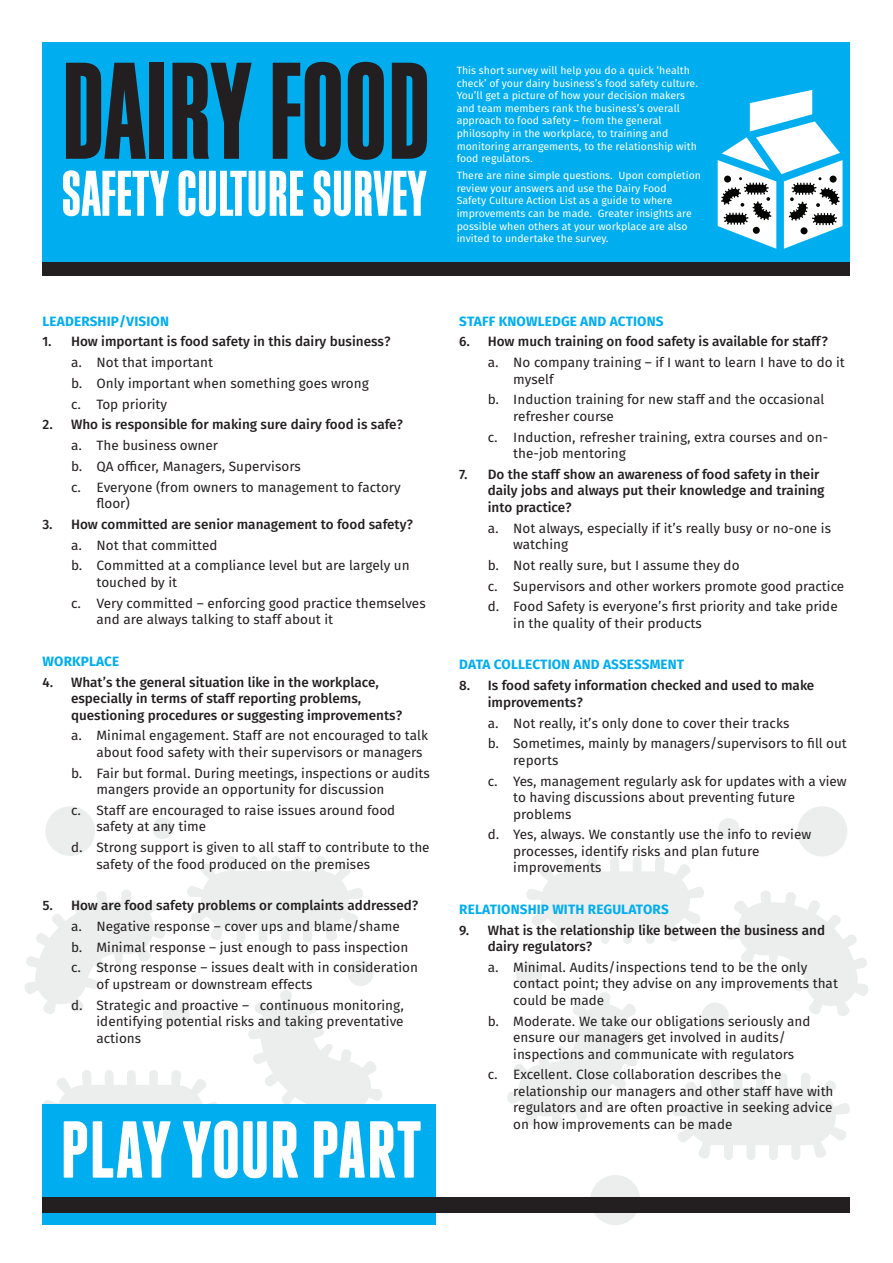
<style>
.page{position:relative;width:893px;height:1263px;background:#fff}
.page>*{position:absolute;margin:0;border:0;box-sizing:border-box;transform-origin:0 0}
.t1{font:144px "Block Gothic RR Bold Extra Cond";color:#231f20}
.t2{font:67.5px "Block Gothic RR Bold Extra Cond";color:#fff}
.t3{font:13.5px/16.5px "Fira Sans OT";color:#231f20}
.t4{font:13.5px/16.5px "Fira Sans OT Medium";color:#231f20}
.t5{font:700 13.5px "Fira Sans OT";letter-spacing:.01em;color:#00aeef}
.t6{font:10.5px/12.6px "Fira Sans OT";color:#fff}
</style>
<div class="page">
<svg style="left:527px;top:856px;width:177px;height:88px"></svg>
<svg style="left:672px;top:1073px;width:178px;height:87px"></svg>
<svg style="left:507px;top:992px;width:135px;height:136px"></svg>
<svg style="left:726px;top:891px;width:142px;height:125px"></svg>
<div style="left:702px;top:1002px;width:27px;height:28px;background:#eceded;border-radius:50%"></div>
<div style="left:797px;top:806px;width:50px;height:50px;background:#eceded;border-radius:50%"></div>
<div style="left:516px;top:961px;width:26px;height:27px;background:#eceded;border-radius:50%"></div>
<div style="left:718px;top:818px;width:21px;height:21px;background:#eceded;border-radius:50%"></div>
<div style="left:590px;top:1175px;width:50px;height:50px;background:#eceded;border-radius:50%"></div>
<div style="left:45px;top:806px;width:50px;height:50px;background:#eceded;border-radius:50%"></div>
<div style="left:152px;top:818px;width:21px;height:21px;background:#eceded;border-radius:50%"></div>
<div style="left:43px;top:1104px;width:393px;height:121px;background:#00aeef"></div>
<div style="left:43px;top:260px;width:807px;height:15px;background:#231f20"></div>
<div style="left:43px;top:1197px;width:807px;height:15px;background:#231f20"></div>
<div style="left:43px;top:43px;width:807px;height:218px;background:#00aeef"></div>
<svg style="left:718px;top:90px;width:124px;height:159px"></svg>
<div style="left:753px;top:227px;width:7px;height:7px;background:#040503;border-radius:50%"></div>
<svg style="left:25px;top:856px;width:396px;height:322px"></svg>
<p class="t1" style="left:61px;top:37px;width:371px">DAIRY FOOD</p>
<p class="t2" style="left:61px;top:159px;width:366px">SAFETY CULTURE SURVEY</p>
<p class="t6" style="left:457px;top:65px;width:243px">This short survey will help you do a quick ‘health check’ of your dairy business’s food safety culture.<br>You’ll get a picture of how your decision makers and team members rank the business’s overall approach to food safety – from the general philosophy in the workplace, to training and monitoring arrangements, to the relationship with food regulators.</p>
<p class="t6" style="left:457px;top:170px;width:246px">There are nine simple questions. Upon completion review your answers and use the Dairy Food<br>Safety Culture Action List as a guide to where improvements can be made. Greater insights are possible when others at your workplace are also invited to undertake the survey.</p>
<p class="t5" style="left:43px;top:311px;width:128px">LEADERSHIP/VISION</p>
<p class="t4" style="left:43px;top:334px;width:350px">1. How important is food safety in this dairy business?</p>
<p class="t3" style="left:71px;top:355px;width:144px">a. Not that important</p>
<p class="t3" style="left:71px;top:376px;width:299px">b. Only important when something goes wrong</p>
<p class="t3" style="left:71px;top:397px;width:98px">c. Top priority</p>
<p class="t4" style="left:43px;top:417px;width:362px">2. Who is responsible for making sure dairy food is safe?</p>
<p class="t3" style="left:71px;top:438px;width:149px">a. The business owner</p>
<p class="t3" style="left:71px;top:459px;width:231px">b. QA officer, Managers, Supervisors</p>
<p class="t3" style="left:97px;top:480px;width:306px;text-indent:-26px">c. Everyone (from owners to management to factory floor)</p>
<p class="t4" style="left:43px;top:517px;width:372px">3. How committed are senior management to food safety?</p>
<p class="t3" style="left:71px;top:538px;width:148px">a. Not that committed</p>
<p class="t3" style="left:97px;top:558px;width:315px;text-indent:-26px">b. Committed at a compliance level but are largely un touched by it</p>
<p class="t3" style="left:97px;top:596px;width:331px;text-indent:-26px">c. Very committed – enforcing good practice themselves and are always talking to staff about it</p>
<p class="t5" style="left:43px;top:651px;width:78px">WORKPLACE</p>
<p class="t4" style="left:71px;top:674px;width:333px;text-indent:-28px">4. What’s the general situation like in the workplace, especially in terms of staff reporting problems, questioning procedures or suggesting improvements?</p>
<p class="t3" style="left:97px;top:728px;width:333px;text-indent:-26px">a. Minimal engagement. Staff are not encouraged to talk about food safety with their supervisors or managers</p>
<p class="t3" style="left:97px;top:765px;width:335px;text-indent:-26px">b. Fair but formal. During meetings, inspections or audits mangers provide an opportunity for discussion</p>
<p class="t3" style="left:97px;top:803px;width:300px;text-indent:-26px">c. Staff are encouraged to raise issues around food safety at any time</p>
<p class="t3" style="left:97px;top:840px;width:335px;text-indent:-26px">d. Strong support is given to all staff to contribute to the safety of the food produced on the premises</p>
<p class="t4" style="left:43px;top:898px;width:378px">5. How are food safety problems or complaints addressed?</p>
<p class="t3" style="left:71px;top:919px;width:330px">a. Negative response – cover ups and blame/shame</p>
<p class="t3" style="left:71px;top:939px;width:339px">b. Minimal response – just enough to pass inspection</p>
<p class="t3" style="left:97px;top:960px;width:323px;text-indent:-26px">c. Strong response – issues dealt with in consideration of upstream or downstream effects</p>
<p class="t3" style="left:97px;top:997px;width:309px;text-align:justify;text-indent:-26px">d. Strategic and proactive – continuous monitoring, identifying potential risks and taking preventative actions</p>
<p class="t5" style="left:459px;top:311px;width:206px">STAFF KNOWLEDGE AND ACTIONS</p>
<p class="t4" style="left:459px;top:334px;width:371px">6. How much training on food safety is available for staff?</p>
<p class="t3" style="left:513px;top:355px;width:333px;text-indent:-26px">a. No company training – if I want to learn I have to do it myself</p>
<p class="t3" style="left:513px;top:392px;width:313px;text-indent:-26px">b. Induction training for new staff and the occasional refresher course</p>
<p class="t3" style="left:513px;top:430px;width:316px;text-indent:-26px">c. Induction, refresher training, extra courses and on&shy;the-job mentoring</p>
<p class="t4" style="left:488px;top:467px;width:338px;text-indent:-28px">7. Do the staff show an awareness of food safety in their daily jobs and always put their knowledge and training into practice?</p>
<p class="t3" style="left:513px;top:521px;width:319px;text-indent:-26px">a. Not always, especially if it’s really busy or no-one is watching</p>
<p class="t3" style="left:488px;top:558px;width:253px">b. Not really sure, but I assume they do</p>
<p class="t3" style="left:488px;top:579px;width:358px">c. Supervisors and other workers promote good practice</p>
<p class="t3" style="left:513px;top:599px;width:326px;text-indent:-26px">d. Food Safety is everyone’s first priority and take pride in the quality of their products</p>
<p class="t5" style="left:459px;top:655px;width:226px">DATA COLLECTION AND ASSESSMENT</p>
<p class="t4" style="left:488px;top:678px;width:328px;text-indent:-28px">8. Is food safety information checked and used to make improvements?</p>
<p class="t3" style="left:488px;top:715px;width:303px">a. Not really, it’s only done to cover their tracks</p>
<p class="t3" style="left:513px;top:736px;width:335px;text-indent:-26px">b. Sometimes, mainly by managers/supervisors to fill out reports</p>
<p class="t3" style="left:513px;top:773px;width:335px;text-indent:-26px">c. Yes, management regularly ask for updates with a view to having discussions about preventing future problems</p>
<p class="t3" style="left:513px;top:827px;width:300px;text-indent:-26px">d. Yes, always. We constantly use the info to review processes, identify risks and plan future improvements</p>
<p class="t5" style="left:459px;top:899px;width:211px">RELATIONSHIP WITH REGULATORS</p>
<p class="t4" style="left:488px;top:922px;width:339px;text-indent:-28px">9. What is the relationship like between the business and dairy regulators?</p>
<p class="t3" style="left:513px;top:960px;width:326px;text-indent:-26px">a. Minimal. Audits/inspections tend to be the only contact point; they advise on any improvements that could be made</p>
<p class="t3" style="left:513px;top:1013px;width:299px;text-indent:-26px">b. Moderate. We take our obligations seriously and ensure our managers get involved in audits/ inspections and communicate with regulators</p>
<p class="t3" style="left:513px;top:1067px;width:322px;text-indent:-26px">c. Excellent. Close collaboration describes the relationship our managers and other staff have with regulators and are often proactive in seeking advice on how improvements can be made</p>
</div>
